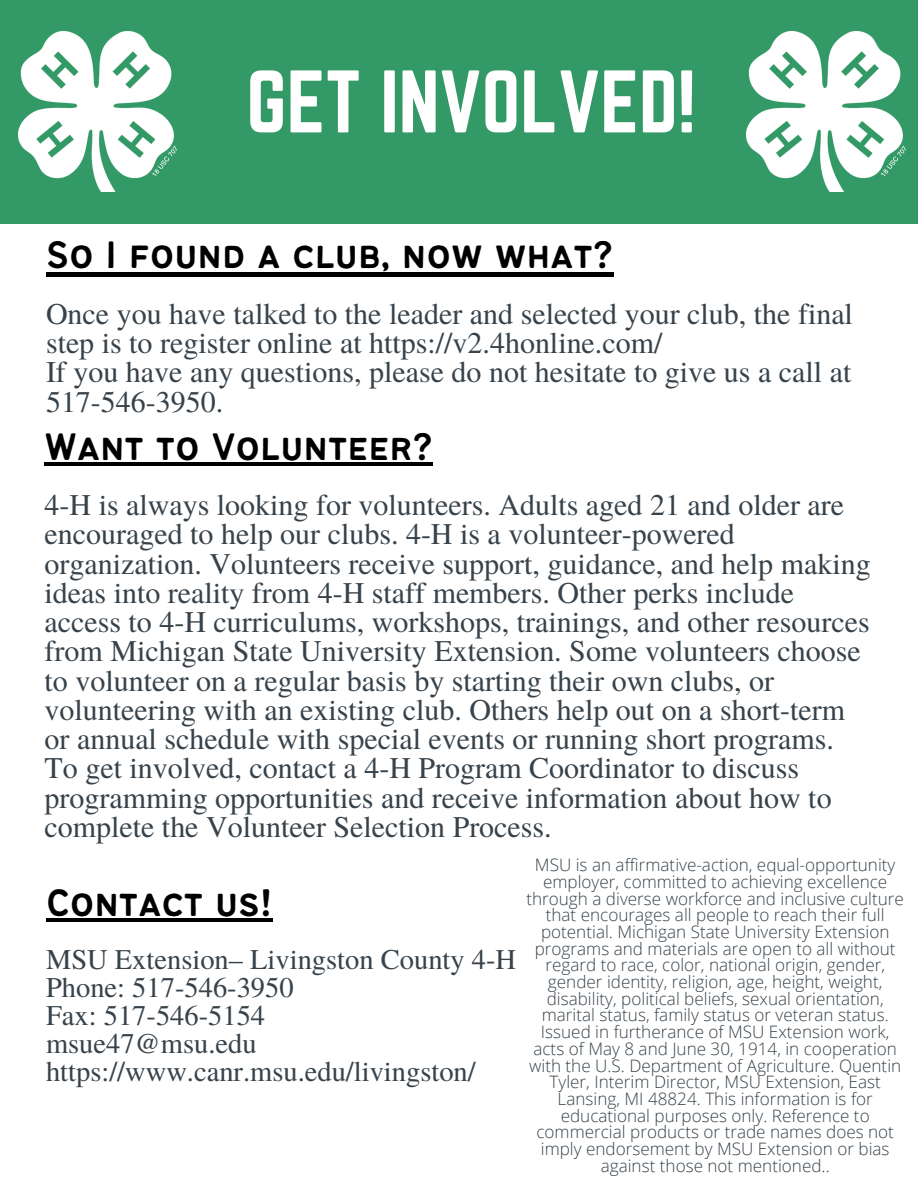
<style>
.page{position:relative;width:918px;height:1188px;background:#fff}
.page>*{position:absolute;margin:0;border:0;box-sizing:border-box;transform-origin:0 0}
.t1{font:77.55px "Norwester";color:#fff}
.t2{font:42.15px "Bantayog";color:#000}
.t3{font:30px/29.2px "Te X Gyre Termes";color:#37424a}
.t4{font:28.5px/28.2px "Te X Gyre Termes";color:#37424a}
.t5{font:300 17.1px/16.6px "Open Sans";color:#37424a;text-align:center}
</style>
<div class="page">
<div style="left:0;top:0;width:918px;height:223px;background:#396"></div>
<img style="left:18px;top:31px;width:159px;height:161px">
<img style="left:747px;top:31px;width:159px;height:161px">
<div style="left:46px;top:272px;width:568px;height:5px;background:#000"></div>
<hr style="left:45px;top:462px;width:388px;height:4px;background:#000">
<hr style="left:46px;top:918px;width:226px;height:3px;background:#000">
<p class="t1" style="left:246px;top:55px;width:451px">GET INVOLVED!</p>
<h1 class="t2" style="left:46px;top:238px;width:569px">So I found a club, now what?</h1>
<p class="t3" style="left:46px;top:298px;width:808px">Once you have talked to the leader and selected your club, the final step is to register online at https://v2.4honline.com/<br>If you have any questions, please do not hesitate to give us a call at 517-546-3950.</p>
<h3 class="t2" style="left:45px;top:430px;width:390px">Want to Volunteer?</h3>
<h2 class="t3" style="left:45px;top:489px;width:828px">4-H is always looking for volunteers. Adults aged 21 and older are encouraged to help our clubs. 4-H is a volunteer-powered organization. Volunteers receive support, guidance, and help making ideas into reality from 4-H staff members. Other perks include access to 4-H curriculums, workshops, trainings, and other resources from Michigan State University Extension. Some volunteers choose to volunteer on a regular basis by starting their own clubs, or volunteering with an existing club. Others help out on a short-term or annual schedule with special events or running short programs.<br>To get involved, contact a 4-H Program Coordinator to discuss programming opportunities and receive information about how to complete the Volunteer Selection Process.</h2>
<h3 class="t2" style="left:46px;top:886px;width:228px">Contact us!</h3>
<h2 class="t4" style="left:46px;top:944px;width:472px">MSU Extension– Livingston County 4-H<br>Phone: 517-546-3950<br>Fax: 517-546-5154<br>msue47@msu.edu https://www.canr.msu.edu/livingston/</h2>
<p class="t5" style="left:526px;top:856px;width:379px">MSU is an affirmative-action, equal-opportunity employer, committed to achieving excellence through a diverse workforce and inclusive culture that encourages all people to reach their full potential. Michigan State University Extension programs and materials are open to all without regard to race, color, national origin, gender, gender identity, religion, age, height, weight, disability, political beliefs, sexual orientation, marital status, family status or veteran status.<br>Issued in furtherance of MSU Extension work, acts of May 8 and June 30, 1914, in cooperation with the U.S. Department of Agriculture. Quentin Tyler, Interim Director, MSU Extension, East Lansing, MI 48824. This information is for educational purposes only. Reference to commercial products or trade names does not imply endorsement by MSU Extension or bias against those not mentioned..</p>
</div>
